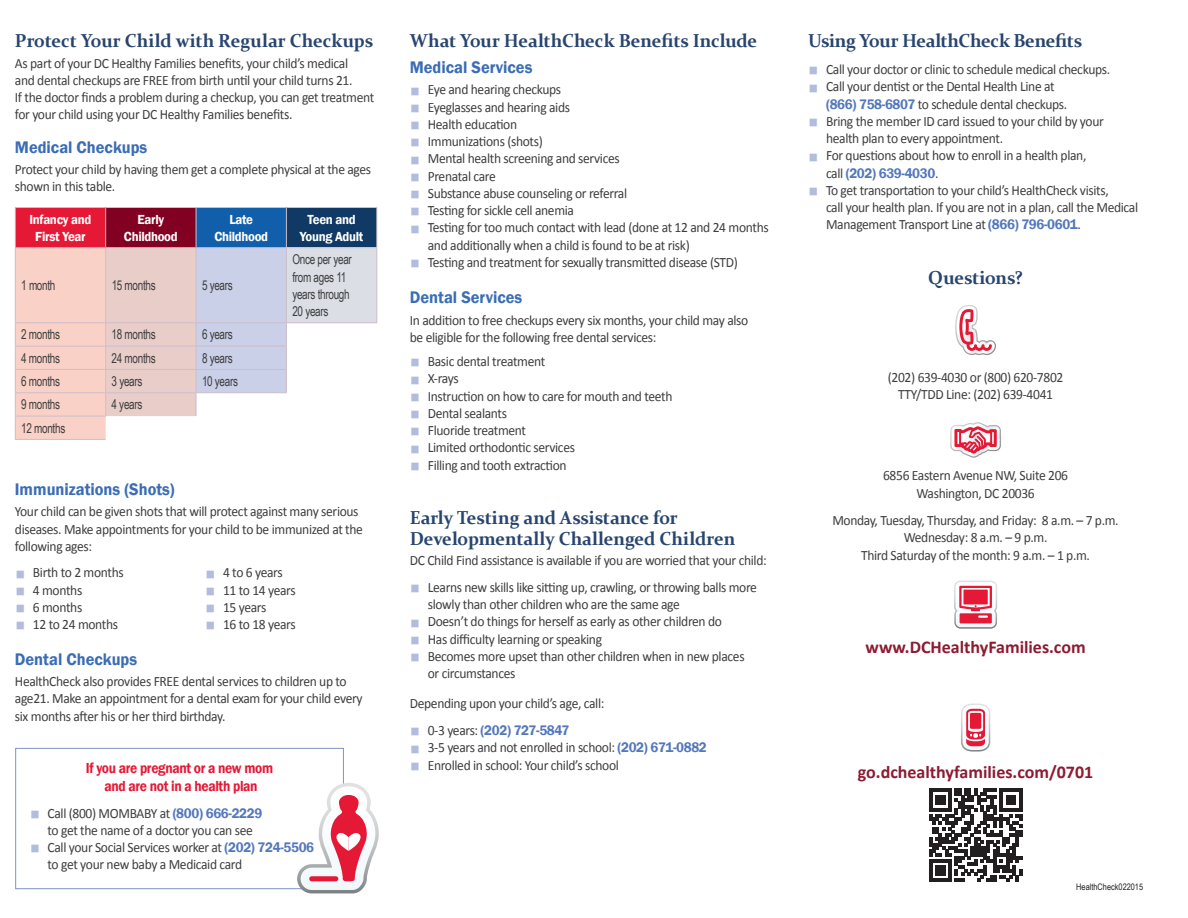
<style>
.page{position:relative;width:1188px;height:918px;background:#fff}
.page>*{position:absolute;margin:0;border:0;box-sizing:border-box;transform-origin:0 0}
.t1{font:700 18.75px/21px "Constantia";letter-spacing:-.01em;color:#28456e}
.t2{font:700 18px "Calibri";color:#8d1b31}
.t3{font:600 17.25px "Franklin Gothic";color:#3b6db5;scale:.95 1}
.t4{font:600 15px/18px "Franklin Gothic";letter-spacing:-.025em;color:#e51836;text-align:center;scale:.9 1}
.t5{font:14.25px/17.2px "Calibri";letter-spacing:-.025em;color:#3e3e3f;scale:.95 1}
.t6{font:600 14.25px "Franklin Gothic";letter-spacing:-.025em;color:#5478bb;scale:.95 1}
.t7{font:13.5px/17.2px "Arial Narrow";letter-spacing:-.025em;color:#3e3e3f;scale:.9 1}
.t8{font:600 13.5px/17.2px "Franklin Gothic";letter-spacing:-.025em;color:#fff;text-align:center;scale:.95 1}
.t9{font:9px "Arial Narrow";color:#231f20}
.s1{font-family:"Franklin Gothic";font-weight:600;color:#5478bb}
.s2{font-family:"Calibri";font-weight:400;color:#3e3e3f}
</style>
<div class="page">
<div style="left:15px;top:208px;width:91px;height:40px;background:#e51836"></div>
<div style="left:106px;top:208px;width:90px;height:40px;background:#820123"></div>
<div style="left:196px;top:208px;width:90px;height:40px;background:#115eab"></div>
<div style="left:286px;top:208px;width:91px;height:40px;background:#103965"></div>
<div style="left:286px;top:248px;width:91px;height:75px;background:#dcdee6"></div>
<hr style="left:15px;top:207px;width:91px;height:1px;background:#cebdc9">
<hr style="left:15px;top:208px;width:1px;height:39px;background:#cebdc9">
<hr style="left:106px;top:207px;width:90px;height:1px;background:#cebdc9">
<hr style="left:105px;top:208px;width:1px;height:39px;background:#cebdc9">
<hr style="left:196px;top:207px;width:90px;height:1px;background:#cebdc9">
<hr style="left:196px;top:208px;width:1px;height:39px;background:#cebdc9">
<hr style="left:286px;top:207px;width:91px;height:1px;background:#cebdc9">
<hr style="left:286px;top:208px;width:1px;height:39px;background:#cebdc9">
<hr style="left:376px;top:208px;width:1px;height:39px;background:#cebdc9">
<hr style="left:15px;top:247px;width:91px;height:1px;background:#cebdc9">
<hr style="left:106px;top:247px;width:90px;height:1px;background:#cebdc9">
<hr style="left:196px;top:247px;width:90px;height:1px;background:#cebdc9">
<hr style="left:286px;top:247px;width:91px;height:1px;background:#cebdc9">
<hr style="left:376px;top:248px;width:1px;height:74px;background:#cebdc9">
<hr style="left:286px;top:322px;width:91px;height:1px;background:#cebdc9">
<hr style="left:15px;top:439px;width:91px;height:1px;background:#cebdc9">
<svg style="left:15px;top:248px;width:272px;height:191px;background:#e8d4d6"></svg>
<hr style="left:196px;top:392px;width:91px;height:1px;background:#cebdc9">
<svg style="left:955px;top:305px;width:41px;height:50px"></svg>
<svg style="left:950px;top:422px;width:51px;height:36px"></svg>
<svg style="left:954px;top:581px;width:43px;height:48px"></svg>
<svg style="left:961px;top:704px;width:29px;height:48px"></svg>
<div style="left:15px;top:748px;width:329px;height:141px;border:1px solid #7f93ca"></div>
<svg style="left:297px;top:783px;width:82px;height:110px"></svg>
<svg style="left:929px;top:789px;width:93px;height:93px"></svg>
<h1 class="t1" style="left:15px;top:29px;width:360px">Protect Your Child with Regular Checkups</h1>
<p class="t5" style="left:15px;top:54px;width:380px">As part of your DC Healthy Families benefits, your child’s medical<br>and dental checkups are FREE from birth until your child turns 21.<br>If the doctor finds a problem during a checkup, you can get treatment for your child using your DC Healthy Families benefits.</p>
<p class="t3" style="left:15px;top:136px;width:141px">Medical Checkups</p>
<p class="t5" style="left:15px;top:160px;width:377px">Protect your child by having them get a complete physical at the ages shown in this table.</p>
<p class="t8" style="left:30px;top:211px;width:67px">Infancy and<br>First Year</p>
<p class="t8" style="left:124px;top:211px;width:58px">Early<br>Childhood</p>
<p class="t8" style="left:214px;top:211px;width:58px">Late<br>Childhood</p>
<p class="t8" style="left:300px;top:211px;width:68px">Teen and<br>Young Adult</p>
<p class="t7" style="left:21px;top:276px;width:39px">1 month</p>
<p class="t7" style="left:112px;top:276px;width:50px">15 months</p>
<p class="t7" style="left:202px;top:276px;width:36px">5 years</p>
<p class="t7" style="left:292px;top:250px;width:68px">Once per year from ages 11 years through<br>20 years</p>
<p class="t7" style="left:21px;top:325px;width:45px">2 months</p>
<p class="t7" style="left:112px;top:325px;width:50px">18 months</p>
<p class="t7" style="left:202px;top:325px;width:36px">6 years</p>
<p class="t7" style="left:21px;top:349px;width:45px">4 months</p>
<p class="t7" style="left:112px;top:349px;width:50px">24 months</p>
<p class="t7" style="left:202px;top:349px;width:36px">8 years</p>
<p class="t7" style="left:21px;top:372px;width:45px">6 months</p>
<p class="t7" style="left:112px;top:372px;width:36px">3 years</p>
<p class="t7" style="left:202px;top:372px;width:42px">10 years</p>
<p class="t7" style="left:21px;top:395px;width:45px">9 months</p>
<p class="t7" style="left:112px;top:395px;width:36px">4 years</p>
<p class="t7" style="left:21px;top:419px;width:50px">12 months</p>
<p class="t3" style="left:15px;top:478px;width:170px">Immunizations (Shots)</p>
<p class="t5" style="left:15px;top:502px;width:368px">Your child can be given shots that will protect against many serious diseases. Make appointments for your child to be immunized at the following ages:</p>
<p class="t5" style="left:33px;top:563px;width:97px">Birth to 2 months<br>4 months<br>6 months<br>12 to 24 months</p>
<p class="t5" style="left:223px;top:563px;width:78px">4 to 6 years<br>11 to 14 years<br>15 years<br>16 to 18 years</p>
<p class="t3" style="left:15px;top:648px;width:130px">Dental Checkups</p>
<p class="t5" style="left:15px;top:672px;width:368px">HealthCheck also provides FREE dental services to children up to age21. Make an appointment for a dental exam for your child every six months after his or her third birthday.</p>
<p class="t4" style="left:86px;top:759px;width:210px">If you are pregnant or a new mom and are not in a health plan</p>
<p class="t5" style="left:48px;top:804px;width:282px">Call (800) MOMBABY at <span class="s1">(800) 666-2229<br></span>to get the name of a doctor you can see<br>Call your Social Services worker at <span class="s1">(202) 724-5506 </span>to get your new baby a Medicaid card</p>
<h1 class="t1" style="left:410px;top:29px;width:349px">What Your HealthCheck Benefits Include</h1>
<p class="t3" style="left:410px;top:56px;width:131px">Medical Services</p>
<p class="t5" style="left:428px;top:80px;width:360px">Eye and hearing checkups<br>Eyeglasses and hearing aids<br>Health education<br>Immunizations (shots)<br>Mental health screening and services<br>Prenatal care<br>Substance abuse counseling or referral<br>Testing for sickle cell anemia<br>Testing for too much contact with lead (done at 12 and 24 months and additionally when a child is found to be at risk)<br>Testing and treatment for sexually transmitted disease (STD)</p>
<p class="t3" style="left:410px;top:287px;width:120px">Dental Services</p>
<p class="t5" style="left:410px;top:311px;width:358px">In addition to free checkups every six months, your child may also be eligible for the following free dental services:</p>
<p class="t5" style="left:428px;top:352px;width:259px">Basic dental treatment<br>X-rays<br>Instruction on how to care for mouth and teeth<br>Dental sealants<br>Fluoride treatment<br>Limited orthodontic services<br>Filling and tooth extraction</p>
<h1 class="t1" style="left:410px;top:507px;width:327px">Early Testing and Assistance for<br>Developmentally Challenged Children</h1>
<p class="t5" style="left:410px;top:546px;width:377px;line-height:27px;text-align:center">DC Child Find assistance is available if you are worried that your child:<br>Learns new skills like sitting up, crawling, or throwing balls more</p>
<p class="t5" style="left:428px;top:595px;width:335px">slowly than other children who are the same age<br>Doesn’t do things for herself as early as other children do Has difficulty learning or speaking<br>Becomes more upset than other children when in new places or circumstances</p>
<p class="t5" style="left:410px;top:694px;width:206px">Depending upon your child’s age, call:</p>
<p class="t6" style="left:428px;top:722px;width:151px"><span class="s2">0-3 years:</span> (202) 727-5847</p>
<p class="t5" style="left:428px;top:738px;width:295px">3-5 years and not enrolled in school: <span class="s1">(202) 671-0882<br></span>Enrolled in school: Your child’s school</p>
<h1 class="t1" style="left:808px;top:29px;width:276px">Using Your HealthCheck Benefits</h1>
<p class="t5" style="left:826px;top:60px;width:301px">Call your doctor or clinic to schedule medical checkups.<br>Call your dentist or the Dental Health Line at<br><span class="s1">(866) 758-6807</span> to schedule dental checkups.<br>Bring the member ID card issued to your child by your health plan to every appointment.<br>For questions about how to enroll in a health plan,</p>
<p class="t6" style="left:826px;top:164px;width:120px"><span class="s2">call</span> (202) 639-4030<span class="s2">.</span></p>
<p class="t5" style="left:826px;top:181px;width:330px">To get transportation to your child’s HealthCheck visits,<br>call your health plan. If you are not in a plan, call the Medical<br>Management Transport Line at <span class="s1">(866) 796-0601</span>.</p>
<h1 class="t1" style="left:928px;top:266px;width:96px">Questions?</h1>
<p class="t5" style="left:888px;top:368px;width:186px;text-align:center">(202) 639-4030 or (800) 620-7802<br>TTY/TDD Line: (202) 639-4041</p>
<p class="t5" style="left:883px;top:466px;width:196px;line-height:18px;text-align:center">6856 Eastern Avenue NW, Suite 206<br>Washington, DC 20036</p>
<p class="t5" style="left:832px;top:511px;width:303px;text-align:center">Monday, Tuesday, Thursday, and Friday: 8 a.m. – 7 p.m.<br>Wednesday: 8 a.m. – 9 p.m.<br>Third Saturday of the month: 9 a.m. – 1 p.m.</p>
<p class="t2" style="left:865px;top:636px;width:222px">www.DCHealthyFamilies.com</p>
<p class="t2" style="left:858px;top:761px;width:237px">go.dchealthyfamilies.com/0701</p>
<p class="t9" style="left:1076px;top:880px;width:68px">HealthCheck022015</p>
</div>
